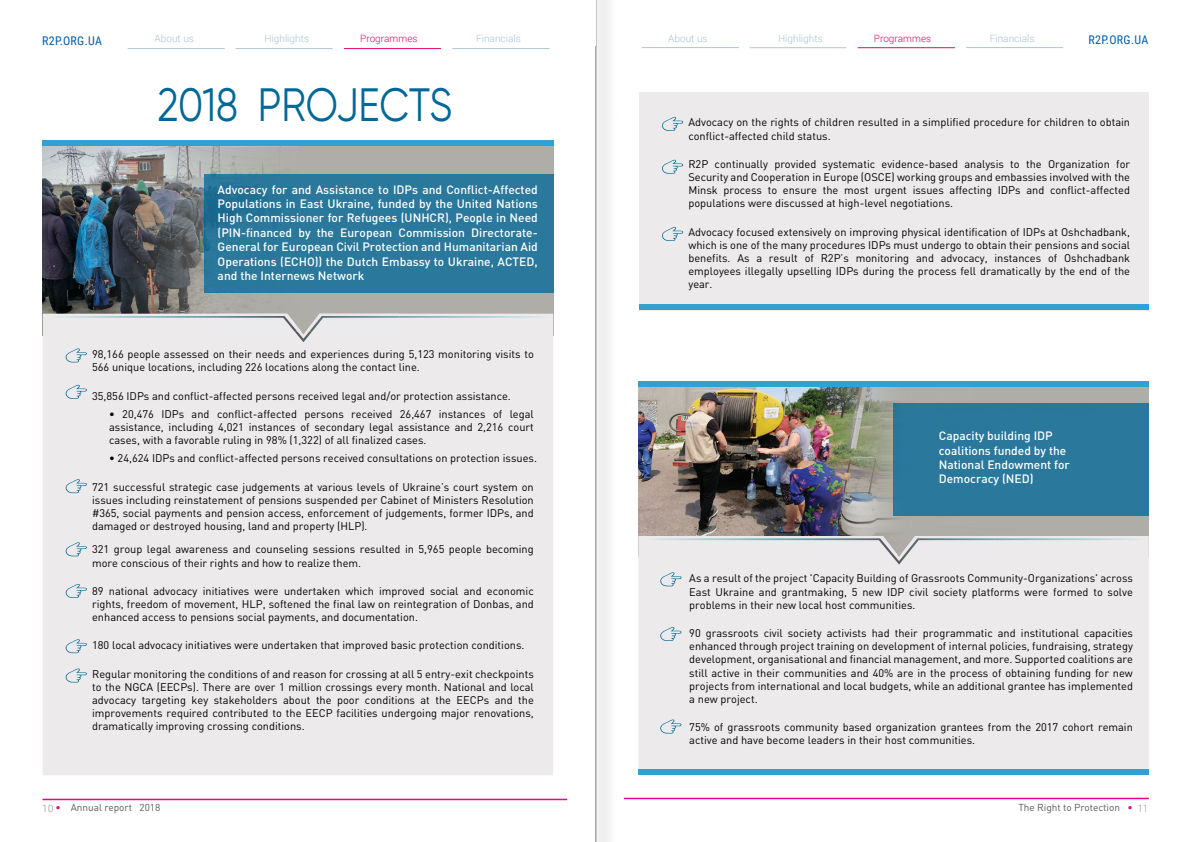
<style>
.page{position:relative;width:1191px;height:842px;background:#fff}
.page>*{position:absolute;margin:0;border:0;box-sizing:border-box;transform-origin:0 0}
.t1{font:46.7px "Gilroy";letter-spacing:-.01em;color:#006898;scale:.85 1}
.t2{font:500 12px/14.4px "DIN Pro";color:#fff;text-align:justify}
.t3{font:12px "Roboto Condensed";letter-spacing:.025em;color:#005cab}
.t4{font:11px/13.2px "DIN Pro";color:#000;text-align:justify}
.t5{font:300 10px "Roboto";color:#a5c3d2}
.t6{font:10px "DIN Pro";color:#58595b}
.t7{font:300 10px "Roboto";color:#e3056e}
.s1{font-family:"Roboto";font-weight:300;color:#939598}
.s2{color:#ec008c}
</style>
<div class="page">
<hr style="left:43px;top:799px;width:524px;height:1px;background:#ec008c">
<hr style="left:624px;top:798px;width:524px;height:1px;background:#ec008c">
<hr style="left:452px;top:48px;width:97px;height:1px;background:#afc6d2">
<img style="left:595px;top:0;width:15px;height:842px">
<hr style="left:966px;top:47px;width:97px;height:1px;background:#afc6d2">
<img style="left:43px;top:146px;width:510px;height:168px">
<div style="left:204px;top:174px;width:349px;height:119px;background:#2a789b"></div>
<div style="left:43px;top:314px;width:510px;height:461px;background:#eceaeb"></div>
<div style="left:50px;top:316px;width:500px;height:26px;background:#eceaeb"></div>
<img style="left:217px;top:314px;width:182px;height:2px">
<img style="left:217px;top:316px;width:182px;height:16px">
<svg style="left:66px;top:348px;width:21px;height:14px"></svg>
<svg style="left:66px;top:385px;width:21px;height:14px"></svg>
<svg style="left:66px;top:479px;width:21px;height:14px"></svg>
<svg style="left:66px;top:542px;width:21px;height:14px"></svg>
<svg style="left:66px;top:584px;width:21px;height:14px"></svg>
<svg style="left:66px;top:639px;width:21px;height:14px"></svg>
<svg style="left:66px;top:668px;width:21px;height:15px"></svg>
<div style="left:43px;top:140px;width:510px;height:6px;background:#31a1d1"></div>
<div style="left:639px;top:92px;width:509px;height:219px;background:#eceaeb"></div>
<svg style="left:662px;top:160px;width:21px;height:14px"></svg>
<svg style="left:662px;top:117px;width:21px;height:14px"></svg>
<svg style="left:662px;top:227px;width:21px;height:14px"></svg>
<div style="left:639px;top:305px;width:509px;height:5px;background:#31a1d1"></div>
<img style="left:638px;top:386px;width:510px;height:150px">
<div style="left:638px;top:536px;width:510px;height:233px;background:#eceaeb"></div>
<img style="left:645px;top:538px;width:500px;height:26px">
<img style="left:812px;top:536px;width:182px;height:2px">
<img style="left:812px;top:538px;width:182px;height:16px">
<svg style="left:660px;top:572px;width:21px;height:14px"></svg>
<svg style="left:660px;top:627px;width:21px;height:14px"></svg>
<svg style="left:660px;top:719px;width:21px;height:15px"></svg>
<div style="left:638px;top:769px;width:510px;height:6px;background:#31a1d1"></div>
<div style="left:638px;top:381px;width:510px;height:5px;background:#31a1d1"></div>
<div style="left:893px;top:403px;width:255px;height:112px;background:#2a789b"></div>
<hr style="left:344px;top:48px;width:97px;height:1px;background:#e3056e">
<hr style="left:128px;top:48px;width:97px;height:1px;background:#afc6d2">
<hr style="left:236px;top:48px;width:97px;height:1px;background:#afc6d2">
<hr style="left:857px;top:47px;width:98px;height:1px;background:#e3056e">
<hr style="left:642px;top:47px;width:97px;height:1px;background:#afc6d2">
<hr style="left:749px;top:47px;width:97px;height:1px;background:#afc6d2">
<p class="t5" style="left:668px;top:32px;width:41px">About us</p>
<p class="t5" style="left:778px;top:32px;width:46px">Highlights</p>
<p class="t7" style="left:874px;top:32px;width:59px">Programmes</p>
<p class="t5" style="left:989px;top:32px;width:46px">Financials</p>
<p class="t5" style="left:155px;top:33px;width:41px">About us</p>
<p class="t5" style="left:264px;top:33px;width:46px">Highlights</p>
<p class="t7" style="left:360px;top:33px;width:59px">Programmes</p>
<p class="t5" style="left:476px;top:33px;width:46px">Financials</p>
<p class="t3" style="left:42px;top:32px;width:61px">R2P.ORG.UA</p>
<p class="t3" style="left:1088px;top:32px;width:61px">R2P.ORG.UA</p>
<h1 class="t1" style="left:157px;top:76px;width:349px">2018 PROJECTS</h1>
<p class="t2" style="left:218px;top:182px;width:322px">Advocacy for and Assistance to IDPs and Conflict-Affected Populations in East Ukraine, funded by the United Nations High Commissioner for Refugees (UNHCR), People in Need (PIN-financed by the European Commission Directorate-General for European Civil Protection and Humanitarian Aid Operations (ECHO)) the Dutch Embassy to Ukraine, ACTED, and the Internews Network</p>
<p class="t4" style="left:92px;top:346px;width:443px">98,166 people assessed on their needs and experiences during 5,123 monitoring visits to<br>566 unique locations, including 226 locations along the contact line.</p>
<p class="t4" style="left:109px;top:385px;width:426px;line-height:18.2px;text-indent:-17px">35,856 IDPs and conflict-affected persons received legal and/or protection assistance.<br>∙ 20,476 IDPs and conflict-affected persons received 26,467 instances of legal</p>
<p class="t4" style="left:109px;top:419px;width:426px">assistance, including 4,021 instances of secondary legal assistance and 2,216 court cases, with a favorable ruling in 98% (1,322) of all finalized cases.</p>
<p class="t4" style="left:109px;top:451px;width:429px">∙ 24,624 IDPs and conflict-affected persons received consultations on protection issues.</p>
<p class="t4" style="left:92px;top:479px;width:443px">721 successful strategic case judgements at various levels of Ukraine’s court system on issues including reinstatement of pensions suspended per Cabinet of Ministers Resolution #365, social payments and pension access, enforcement of judgements, former IDPs, and damaged or destroyed housing, land and property (HLP).</p>
<p class="t4" style="left:92px;top:542px;width:443px">321 group legal awareness and counseling sessions resulted in 5,965 people becoming more conscious of their rights and how to realize them.</p>
<p class="t4" style="left:92px;top:583px;width:443px">89 national advocacy initiatives were undertaken which improved social and economic rights, freedom of movement, HLP, softened the final law on reintegration of Donbas, and enhanced access to pensions social payments, and documentation.</p>
<p class="t4" style="left:92px;top:638px;width:434px">180 local advocacy initiatives were undertaken that improved basic protection conditions.</p>
<p class="t4" style="left:92px;top:666px;width:443px">Regular monitoring the conditions of and reason for crossing at all 5 entry-exit checkpoints to the NGCA (EECPs). There are over 1 million crossings every month. National and local advocacy targeting key stakeholders about the poor conditions at the EECPs and the improvements required contributed to the EECP facilities undergoing major renovations, dramatically improving crossing conditions.</p>
<p class="t4" style="left:688px;top:115px;width:443px">Advocacy on the rights of children resulted in a simplified procedure for children to obtain conflict-affected child status.</p>
<p class="t4" style="left:688px;top:156px;width:443px">R2P continually provided systematic evidence-based analysis to the Organization for Security and Cooperation in Europe (OSCE) working groups and embassies involved with the Minsk process to ensure the most urgent issues affecting IDPs and conflict-affected populations were discussed at high-level negotiations.</p>
<p class="t4" style="left:688px;top:224px;width:443px">Advocacy focused extensively on improving physical identification of IDPs at Oshchadbank, which is one of the many procedures IDPs must undergo to obtain their pensions and social benefits. As a result of R2P’s monitoring and advocacy, instances of Oshchadbank employees illegally upselling IDPs during the process fell dramatically by the end of the year.</p>
<p class="t2" style="left:938px;top:428px;width:133px;text-align:left">Capacity building IDP coalitions funded by the<br>National Endowment for<br>Democracy (NED)</p>
<p class="t4" style="left:689px;top:571px;width:445px">As a result of the project 'Capacity Building of Grassroots Community-Organizations' across East Ukraine and grantmaking, 5 new IDP civil society platforms were formed to solve problems in their new local host communities.</p>
<p class="t4" style="left:689px;top:625px;width:445px">90 grassroots civil society activists had their programmatic and institutional capacities enhanced through project training on development of internal policies, fundraising, strategy development, organisational and financial management, and more. Supported coalitions are still active in their communities and 40% are in the process of obtaining funding for new projects from international and local budgets, while an additional grantee has implemented a new project.</p>
<p class="t4" style="left:689px;top:719px;width:445px">75% of grassroots community based organization grantees from the 2017 cohort remain active and have become leaders in their host communities.</p>
<p class="t6" style="left:42px;top:800px;width:120px"><span class="s1">10</span> <span class="s2">•</span> Annual report 2018</p>
<p class="t6" style="left:1018px;top:800px;width:132px">The Right to Protection <span class="s2">•</span> <span class="s1">11</span></p>
</div>
